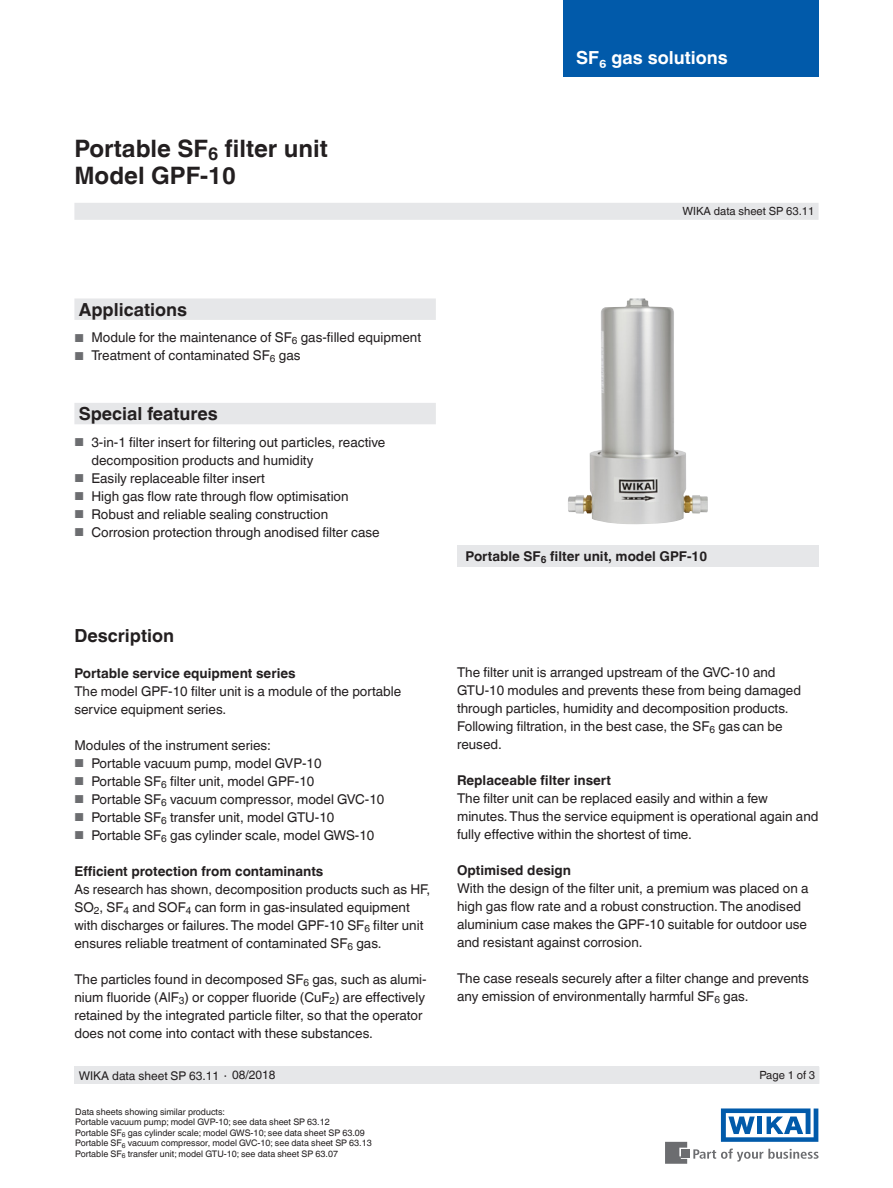
<style>
.page{position:relative;width:893px;height:1188px;background:#fff}
.page>*{position:absolute;margin:0;border:0;box-sizing:border-box;transform-origin:0 0}
.t1{font:700 24px/27px "Helvetica World";color:#231f20}
.t2{font:700 18px "Helvetica World";color:#231f20}
.t3{font:700 18px "Helvetica World";color:#fff}
.t4{font:13.5px/18px "Helvetica World";color:#231f20}
.t5{font:700 13.5px "Helvetica World";color:#231f20}
.t6{font:12px "Helvetica World";color:#231f20}
.t7{font:11.25px "Helvetica World";color:#231f20}
.t8{font:9px/10.5px "Helvetica World";color:#231f20}
.s1{font-size:11.55px;color:#6c6d70}
.s2{font-size:11.25px}
</style>
<div class="page">
<svg style="left:693px;top:1149px;width:126px;height:13px"></svg>
<div style="left:682px;top:1150px;width:8px;height:8px;background:#6c6d70"></div>
<svg style="left:665px;top:1142px;width:22px;height:22px"></svg>
<svg style="left:721px;top:1108px;width:97px;height:34px"></svg>
<div style="left:563px;top:0;width:256px;height:76px;background:#015aaa"></div>
<div style="left:74px;top:203px;width:745px;height:17px;background:#e6e7e9"></div>
<div style="left:74px;top:1066px;width:745px;height:18px;background:#e6e7e9"></div>
<svg style="left:74px;top:298px;width:362px;height:126px"></svg>
<div style="left:457px;top:546px;width:362px;height:21px;background:#e6e7e9"></div>
<img style="left:568px;top:298px;width:140px;height:227px">
<h1 class="t1" style="left:74px;top:135px;width:255px">Portable SF<sub>6</sub> filter unit<br>Model GPF-10</h1>
<h2 class="t3" style="left:576px;top:47px;width:153px">SF₆ gas solutions</h2>
<p class="t7" style="left:682px;top:205px;width:133px">WIKA data sheet SP 63.11</p>
<h2 class="t2" style="left:79px;top:299px;width:110px">Applications</h2>
<p class="t4" style="left:74px;top:329px;width:348px"><span class="s1">■</span> Module for the maintenance of SF<sub>6</sub> gas-filled equipment</p>
<p class="t4" style="left:74px;top:347px;width:228px"><span class="s1">■</span> Treatment of contaminated SF<sub>6</sub> gas</p>
<h2 class="t2" style="left:79px;top:403px;width:141px">Special features</h2>
<p class="t4" style="left:91px;top:433px;width:295px;text-indent:-17px"><span class="s1">■</span> 3-in-1 filter insert for filtering out particles, reactive decomposition products and humidity</p>
<p class="t4" style="left:74px;top:469px;width:192px"><span class="s1">■</span> Easily replaceable filter insert</p>
<p class="t4" style="left:74px;top:487px;width:276px"><span class="s1">■</span> High gas flow rate through flow optimisation</p>
<p class="t4" style="left:74px;top:505px;width:255px"><span class="s1">■</span> Robust and reliable sealing construction</p>
<p class="t4" style="left:74px;top:523px;width:307px"><span class="s1">■</span> Corrosion protection through anodised filter case</p>
<h2 class="t2" style="left:74px;top:625px;width:101px">Description</h2>
<p class="t5" style="left:74px;top:665px;width:223px">Portable service equipment series</p>
<p class="t4" style="left:74px;top:682px;width:328px">The model GPF-10 filter unit is a module of the portable service equipment series.</p>
<p class="t4" style="left:74px;top:736px;width:198px">Modules of the instrument series:</p>
<p class="t4" style="left:74px;top:754px;width:249px"><span class="s1">■</span> Portable vacuum pump, model GVP-10</p>
<p class="t4" style="left:74px;top:772px;width:241px"><span class="s1">■</span> Portable SF<sub>6</sub> filter unit, model GPF-10</p>
<p class="t4" style="left:74px;top:790px;width:311px"><span class="s1">■</span> Portable SF<sub>6</sub> vacuum compressor, model GVC-10</p>
<p class="t4" style="left:74px;top:808px;width:262px"><span class="s1">■</span> Portable SF<sub>6</sub> transfer unit, model GTU-10</p>
<p class="t4" style="left:74px;top:826px;width:302px"><span class="s1">■</span> Portable SF<sub>6</sub> gas cylinder scale, model GWS-10</p>
<p class="t5" style="left:74px;top:863px;width:251px">Efficient protection from contaminants</p>
<p class="t4" style="left:74px;top:880px;width:357px">As research has shown, decomposition products such as HF, SO<sub>2</sub>, SF<sub>4</sub> and SOF<sub>4</sub> can form in gas-insulated equipment with discharges or failures. The model GPF-10 SF<sub>6</sub> filter unit ensures reliable treatment of contaminated SF<sub>6</sub> gas.</p>
<p class="t4" style="left:74px;top:970px;width:354px">The particles found in decomposed SF<sub>6</sub> gas, such as alumi&shy;nium fluoride (AlF<sub>3</sub>) or copper fluoride (CuF<sub>2</sub>) are effectively retained by the integrated particle filter, so that the operator does not come into contact with these substances.</p>
<p class="t6" style="left:79px;top:1068px;width:198px">WIKA data sheet SP 63.11 <span class="s2">∙</span> 08/2018</p>
<p class="t8" style="left:75px;top:1107px;width:298px">Data sheets showing similar products:<br>Portable vacuum pump; model GVP-10; see data sheet SP 63.12<br>Portable SF<sub>6</sub> gas cylinder scale; model GWS-10; see data sheet SP 63.09<br>Portable SF<sub>6</sub> vacuum compressor, model GVC-10; see data sheet SP 63.13<br>Portable SF<sub>6</sub> transfer unit; model GTU-10; see data sheet SP 63.07</p>
<p class="t5" style="left:466px;top:548px;width:243px">Portable SF<sub>6</sub> filter unit, model GPF-10</p>
<p class="t4" style="left:457px;top:663px;width:345px">The filter unit is arranged upstream of the GVC-10 and GTU-10 modules and prevents these from being damaged through particles, humidity and decomposition products.<br>Following filtration, in the best case, the SF<sub>6</sub> gas can be reused.</p>
<p class="t5" style="left:457px;top:772px;width:155px">Replaceable filter insert</p>
<p class="t4" style="left:457px;top:789px;width:363px">The filter unit can be replaced easily and within a few minutes. Thus the service equipment is operational again and fully effective within the shortest of time.</p>
<p class="t5" style="left:457px;top:862px;width:116px">Optimised design</p>
<p class="t4" style="left:457px;top:879px;width:353px">With the design of the filter unit, a premium was placed on a high gas flow rate and a robust construction. The anodised aluminium case makes the GPF-10 suitable for outdoor use and resistant against corrosion.</p>
<p class="t4" style="left:457px;top:969px;width:353px">The case reseals securely after a filter change and prevents any emission of environmentally harmful SF<sub>6</sub> gas.</p>
<p class="t7" style="left:759px;top:1069px;width:57px">Page 1 of 3</p>
</div>
